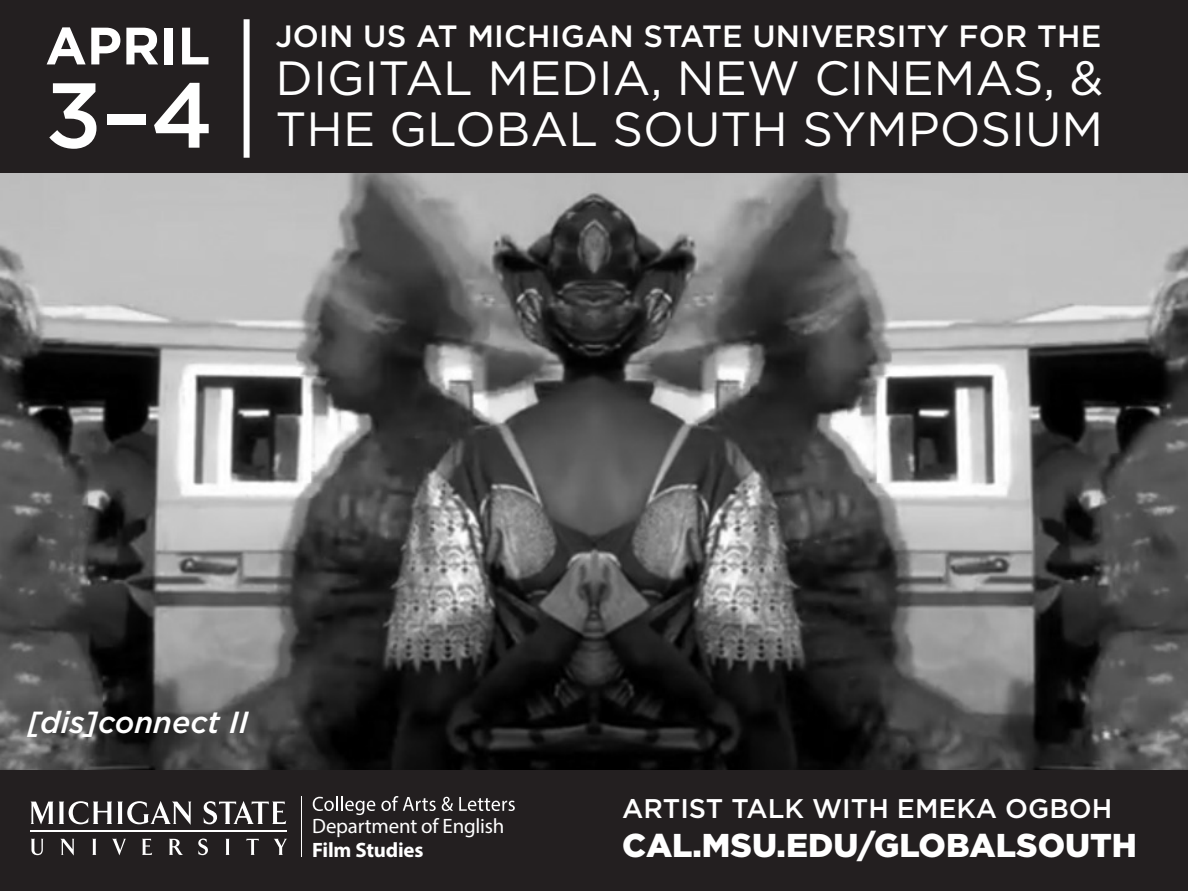
<style>
.page{position:relative;width:1188px;height:891px;background:#fff}
.page>*{position:absolute;margin:0;border:0;box-sizing:border-box;transform-origin:0 0}
.t1{font:500 92.1px "Gotham";color:#fff}
.t2{font:700 52.5px "Gotham";color:#fff}
.t3{font:48px/51px "Gotham";color:#fff}
.t4{font:900 33px "Gotham";color:#fff}
.t5{font:500 30.6px "Gotham";letter-spacing:.005em;color:#fff}
.t6{font:italic 500 30.6px "Gotham";color:#fff}
.t7{font:500 27px "Gotham";color:#fff}
.t8{font:21px "Myriad Pro";letter-spacing:-.01em;color:#fff}
.t9{font:700 21px "Myriad Pro";letter-spacing:-.01em;color:#fff}
</style>
<div class="page">
<img style="left:0;top:172px;width:1188px;height:599px">
<div style="left:0;top:0;width:1188px;height:172px;background:#231f20"></div>
<div style="left:0;top:771px;width:1188px;height:120px;background:#231f20"></div>
<svg style="left:313px;top:796px;width:62px;height:19px"></svg>
<svg style="left:381px;top:796px;width:55px;height:15px"></svg>
<svg style="left:442px;top:797px;width:11px;height:14px"></svg>
<svg style="left:459px;top:797px;width:56px;height:14px"></svg>
<svg style="left:31px;top:839px;width:12px;height:16px"></svg>
<svg style="left:60px;top:839px;width:14px;height:17px"></svg>
<svg style="left:92px;top:839px;width:4px;height:16px"></svg>
<svg style="left:112px;top:839px;width:14px;height:16px"></svg>
<svg style="left:142px;top:839px;width:10px;height:16px"></svg>
<svg style="left:169px;top:839px;width:14px;height:16px"></svg>
<svg style="left:198px;top:839px;width:10px;height:16px"></svg>
<svg style="left:226px;top:839px;width:4px;height:16px"></svg>
<svg style="left:246px;top:839px;width:13px;height:16px"></svg>
<svg style="left:274px;top:839px;width:13px;height:16px"></svg>
<svg style="left:30px;top:801px;width:161px;height:24px"></svg>
<svg style="left:204px;top:801px;width:82px;height:23px"></svg>
<hr style="left:30px;top:830px;width:257px;height:2px;background:#fff">
<hr style="left:301px;top:796px;width:1px;height:61px;background:#fff">
<div style="left:244px;top:19px;width:6px;height:139px;background:#fff"></div>
<p class="t2" style="left:45px;top:11px;width:166px">APRIL</p>
<p class="t1" style="left:45px;top:55px;width:170px">3–4</p>
<p class="t5" style="left:276px;top:16px;width:827px">JOIN US AT MICHIGAN STATE UNIVERSITY FOR THE</p>
<p class="t3" style="left:276px;top:52px;width:829px">DIGITAL MEDIA, NEW CINEMAS, &amp;<br>THE GLOBAL SOUTH SYMPOSIUM</p>
<p class="t6" style="left:27px;top:703px;width:223px">[dis]connect II</p>
<p class="t8" style="left:312px;top:813px;width:194px">Department of English</p>
<p class="t9" style="left:312px;top:837px;width:113px">Film Studies</p>
<p class="t7" style="left:622px;top:790px;width:492px">ARTIST TALK WITH EMEKA OGBOH</p>
<p class="t4" style="left:622px;top:823px;width:516px">CAL.MSU.EDU/GLOBALSOUTH</p>
</div>
